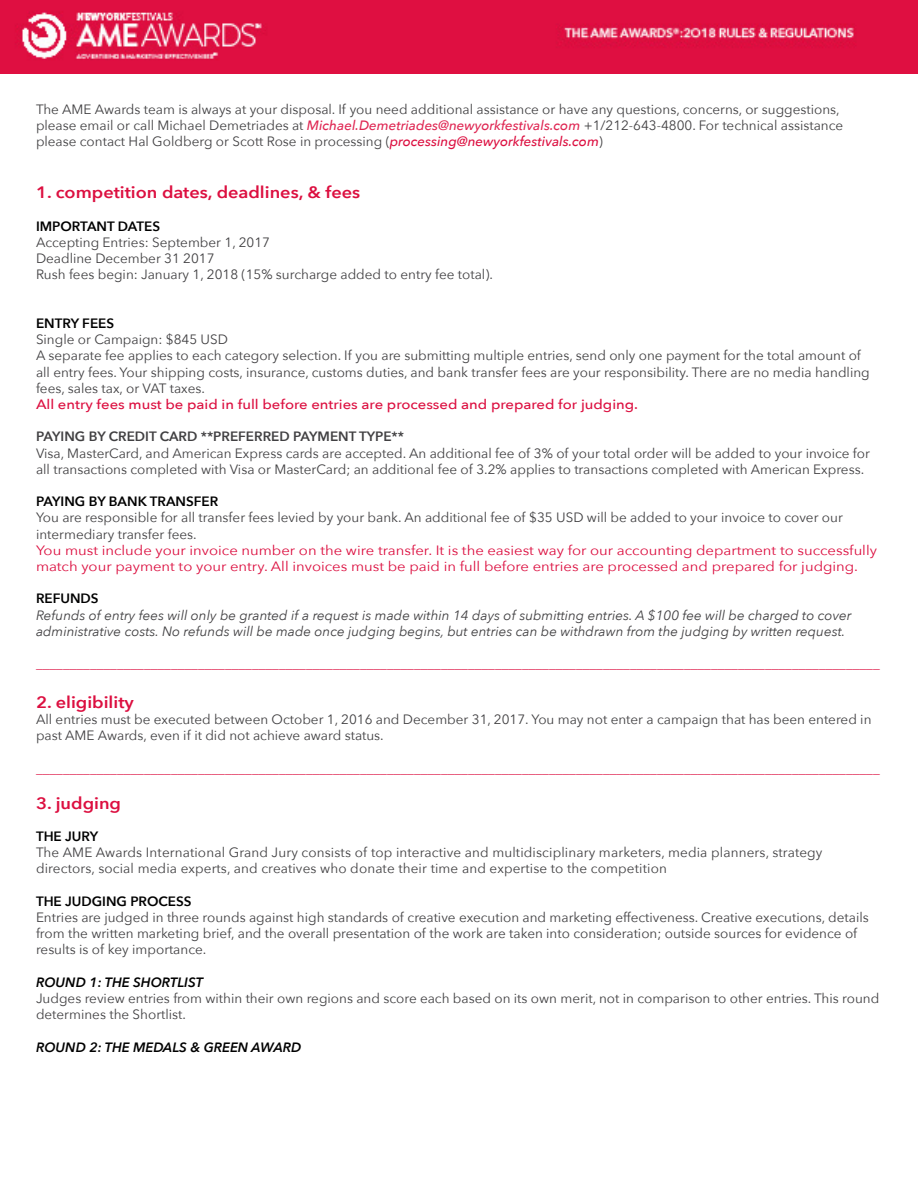
<style>
.page{position:relative;width:918px;height:1188px;background:#fff}
.page>*{position:absolute;margin:0;border:0;box-sizing:border-box;transform-origin:0 0}
.t1{font:600 16.5px "Avenir Next";color:#dc0f40;scale:1.1 1}
.t2{font:13.5px/16.2px "Avenir Next";color:#414042}
.t3{font:13.5px "Avenir Next";color:#dc0f40}
.t4{font:italic 13.5px/16.2px "Avenir Next";color:#414042}
.t5{font:13.5px/16.2px "Avenir Next";color:#dc0f40;scale:1.1 1}
.t6{font:500 13.5px "Avenir Next";color:#dc0f40;scale:1.1 1}
.t7{font:600 13.5px "Avenir Next";color:#000}
.t8{font:italic 600 13.5px "Avenir Next";color:#000}
.t9{font:600 13.5px "Avenir Next";color:#414042}
.s1{font-weight:500;font-style:italic;color:#df2753}
.s2{font-weight:500;font-style:italic;color:#dc0f40}
</style>
<div class="page">
<img style="left:0;top:0;width:918px;height:74px">
<p class="t2" style="left:36px;top:100px;width:809px">The AME Awards team is always at your disposal. If you need additional assistance or have any questions, concerns, or suggestions, please email or call Michael Demetriades at <span class="s1">Michael.Demetriades@newyorkfestivals.com</span> +1/212-643-4800. For technical assistance please contact Hal Goldberg or Scott Rose in processing (<span class="s2">processing@newyorkfestivals.com</span>)</p>
<p class="t1" style="left:36px;top:178px;width:296px">1. competition dates, deadlines, &amp; fees</p>
<p class="t7" style="left:36px;top:214px;width:126px">IMPORTANT DATES</p>
<p class="t2" style="left:36px;top:234px;width:458px">Accepting Entries: September 1, 2017<br>Deadline December 31 2017<br>Rush fees begin: January 1, 2018 (15% surcharge added to entry fee total).</p>
<p class="t7" style="left:36px;top:312px;width:80px">ENTRY FEES</p>
<p class="t2" style="left:36px;top:331px;width:835px">Single or Campaign: $845 USD<br>A separate fee applies to each category selection. If you are submitting multiple entries, send only one payment for the total amount of all entry fees. Your shipping costs, insurance, customs duties, and bank transfer fees are your responsibility. There are no media handling fees, sales tax, or VAT taxes.</p>
<p class="t6" style="left:36px;top:393px;width:549px">All entry fees must be paid in full before entries are processed and prepared for judging.</p>
<p class="t9" style="left:36px;top:425px;width:370px">PAYING BY CREDIT CARD **PREFERRED PAYMENT TYPE**</p>
<p class="t2" style="left:36px;top:444px;width:836px">Visa, MasterCard, and American Express cards are accepted. An additional fee of 3% of your total order will be added to your invoice for all transactions completed with Visa or MasterCard; an additional fee of 3.2% applies to transactions completed with American Express.</p>
<p class="t7" style="left:36px;top:490px;width:184px">PAYING BY BANK TRANSFER</p>
<p class="t2" style="left:36px;top:509px;width:808px">You are responsible for all transfer fees levied by your bank. An additional fee of $35 USD will be added to your invoice to cover our intermediary transfer fees.</p>
<p class="t5" style="left:36px;top:541px;width:766px">You must include your invoice number on the wire transfer. It is the easiest way for our accounting department to successfully match your payment to your entry. All invoices must be paid in full before entries are processed and prepared for judging.</p>
<p class="t7" style="left:36px;top:587px;width:64px">REFUNDS</p>
<p class="t4" style="left:36px;top:606px;width:817px">Refunds of entry fees will only be granted if a request is made within 14 days of submitting entries. A $100 fee will be charged to cover administrative costs. No refunds will be made once judging begins, but entries can be withdrawn from the judging by written request.</p>
<p class="t3" style="left:36px;top:652px;width:845px">_____________________________________________________________________________________________________________________________</p>
<p class="t1" style="left:36px;top:688px;width:90px">2. eligibility</p>
<p class="t2" style="left:36px;top:711px;width:837px">All entries must be executed between October 1, 2016 and December 31, 2017. You may not enter a campaign that has been entered in past AME Awards, even if it did not achieve award status.</p>
<p class="t3" style="left:36px;top:756px;width:845px">_____________________________________________________________________________________________________________________________</p>
<p class="t1" style="left:36px;top:789px;width:79px">3. judging</p>
<p class="t7" style="left:36px;top:825px;width:64px">THE JURY</p>
<p class="t2" style="left:36px;top:844px;width:788px">The AME Awards International Grand Jury consists of top interactive and multidisciplinary marketers, media planners, strategy directors, social media experts, and creatives who donate their time and expertise to the competition</p>
<p class="t7" style="left:36px;top:889px;width:157px">THE JUDGING PROCESS</p>
<p class="t2" style="left:36px;top:909px;width:834px">Entries are judged in three rounds against high standards of creative execution and marketing effectiveness. Creative executions, details from the written marketing brief, and the overall presentation of the work are taken into consideration; outside sources for evidence of results is of key importance.</p>
<p class="t8" style="left:36px;top:971px;width:168px">ROUND 1: THE SHORTLIST</p>
<p class="t2" style="left:36px;top:990px;width:845px">Judges review entries from within their own regions and score each based on its own merit, not in comparison to other entries. This round determines the Shortlist.</p>
<p class="t8" style="left:36px;top:1035px;width:267px">ROUND 2: THE MEDALS &amp; GREEN AWARD</p>
</div>
